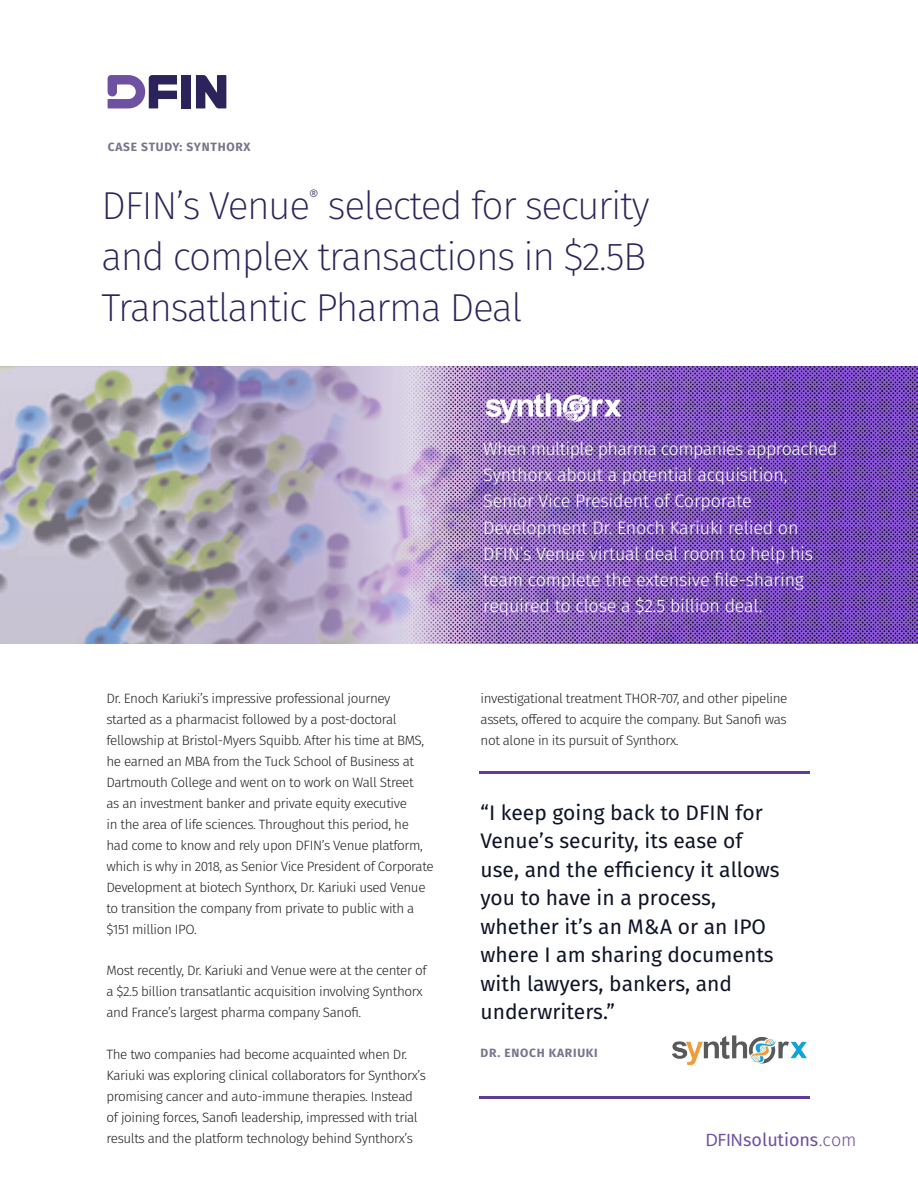
<style>
.page{position:relative;width:918px;height:1188px;background:#fff}
.page>*{position:absolute;margin:0;border:0;box-sizing:border-box;transform-origin:0 0}
.t1{font:200 39px/51px "Fira Sans";letter-spacing:-.035em;color:#2b2359;text-align:justify}
.t2{font:21px/28.5px "Fira Sans";color:#0e1327}
.t3{font:300 18px/26.2px "Fira Sans";letter-spacing:-.01em;color:#fff}
.t4{font:18px "Fira Sans";color:#6e51a1}
.t5{font:200 15.75px "Fira Sans";color:#2b2359}
.t6{font:300 13.5px/21px "Fira Sans";letter-spacing:-.03em;color:#231f20}
.t7{font:700 12px "Fira Sans";letter-spacing:.06em;color:#79738c}
.s1{font-family:"Myriad Pro"}
.s2{font-weight:300}
</style>
<div class="page">
<svg style="left:0;top:367px;width:154px;height:277px;background:#afaeb9"></svg>
<img style="left:154px;top:366px;width:764px;height:278px">
<div style="left:182px;top:75px;width:9px;height:33px;background:#2b2359"></div>
<svg style="left:196px;top:75px;width:30px;height:33px"></svg>
<svg style="left:108px;top:75px;width:69px;height:33px"></svg>
<hr style="left:479px;top:771px;width:331px;height:2px;background:#613c97">
<hr style="left:479px;top:1096px;width:331px;height:3px;background:#613c97">
<img style="left:672px;top:1035px;width:135px;height:30px">
<img style="left:478px;top:366px;width:151px;height:85px">
<p class="t7" style="left:108px;top:138px;width:144px">CASE STUDY: SYNTHORX</p>
<h1 class="t1" style="left:102px;top:180px;width:210px">DFIN’s Venue</h1>
<p class="t5" style="left:309px;top:184px;width:12px">®</p>
<h1 class="t1" style="left:102px;top:180px;width:550px;text-indent:226px">selected for security and complex transactions in $2.5B Transatlantic Pharma Deal</h1>
<p class="t6" style="left:106px;top:688px;width:329px">Dr. Enoch Kariuki’s impressive professional journey started as a pharmacist followed by a post-doctoral fellowship at Bristol-Myers Squibb. After his time at BMS, he earned an MBA from the Tuck School of Business at Dartmouth College and went on to work on Wall Street<br>as an investment banker and private equity executive<br>in the area of life sciences. Throughout this period, he had come to know and rely upon DFIN’s Venue platform, which is why in 2018, as Senior Vice President of Corporate Development at biotech Synthorx, Dr. Kariuki used Venue to transition the company from private to public with a $151 million IPO.</p>
<p class="t6" style="left:106px;top:960px;width:322px">Most recently, Dr. Kariuki and Venue were at the center of a $2.5 billion transatlantic acquisition involving Synthorx and France’s largest pharma company Sanofi.</p>
<p class="t6" style="left:106px;top:1043px;width:321px">The two companies had become acquainted when Dr.<br>Kariuki was exploring clinical collaborators for Synthorx’s promising cancer and auto-immune therapies. Instead of joining forces, Sanofi leadership, impressed with trial results and the platform technology behind Synthorx’s</p>
<p class="t3" style="left:483px;top:435px;width:356px">When multiple pharma companies approached Synthorx about a potential acquisition, Senior Vice President of Corporate Development Dr. Enoch Kariuki relied on DFIN’s Venue virtual deal room to help his team complete the extensive file-sharing required to close a $2.5 billion deal.</p>
<p class="t6" style="left:481px;top:688px;width:308px;text-align:justify">investigational treatment THOR-707, and other pipeline assets, offered to acquire the company. But Sanofi was not alone in its pursuit of Synthorx.</p>
<h2 class="t2" style="left:481px;top:798px;width:301px">“I keep going back to DFIN for<br>Venue’s security, its ease of use, and the efficiency it allows you to have in a process, whether it’s an M&amp;A or an IPO where I am sharing documents with lawyers, bankers, and underwriters.”</h2>
<p class="t7" style="left:481px;top:1045px;width:119px">DR. ENOCH KARIUKI</p>
<h3 class="t4" style="left:706px;top:1127px;width:152px"><span class="s1">DFIN</span>solutions<span class="s2">.com</span></h3>
</div>
